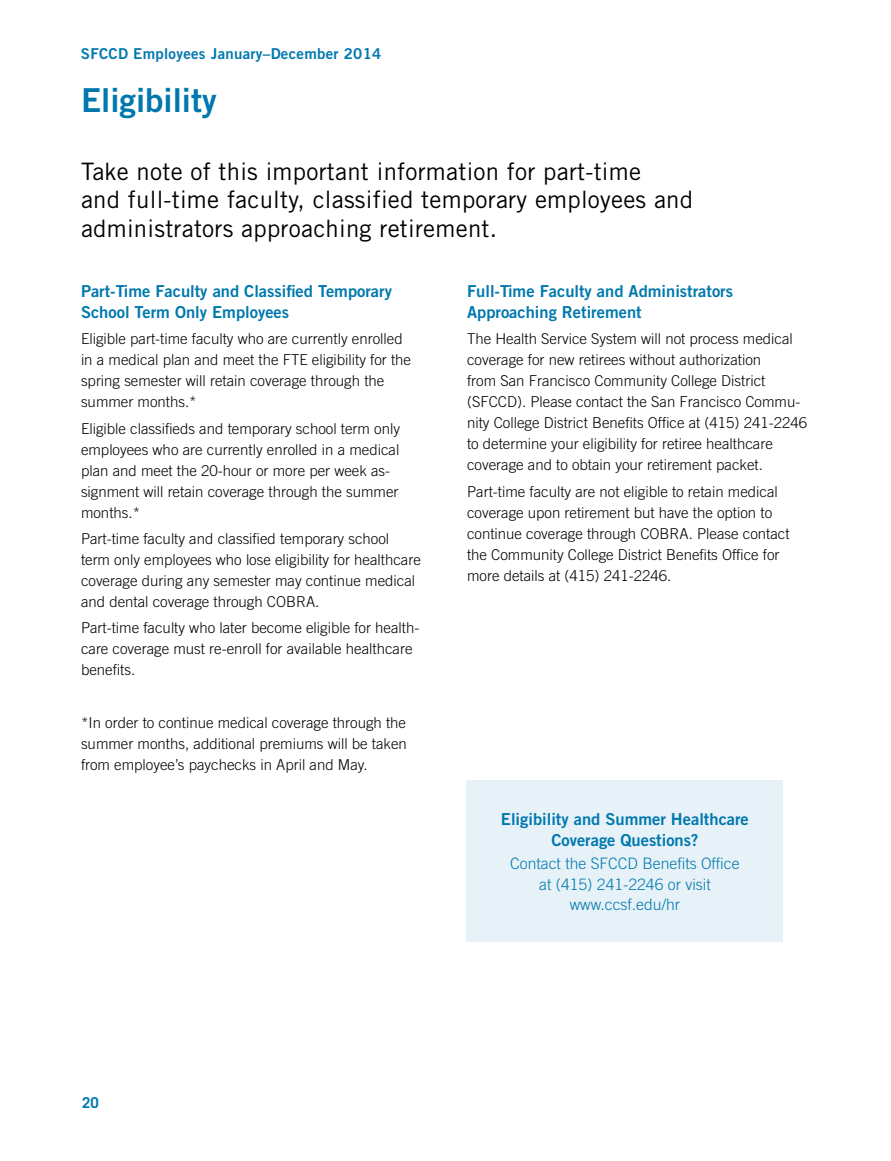
<style>
.page{position:relative;width:891px;height:1161px;background:#fff}
.page>*{position:absolute;margin:0;border:0;box-sizing:border-box;transform-origin:0 0}
.t1{font:33px "Trade Gothic Bold Two";color:#0078ae}
.t2{font:24px/28.8px "Trade Gothic";letter-spacing:.01em;color:#000}
.t3{font:16.5px/21px "Trade Gothic Bold Two";color:#0078ae}
.t4{font:300 15.75px/21px "Trade Gothic";color:#0078ae;text-align:center}
.t5{font:300 15px/21px "Trade Gothic";color:#000}
.t6{font:15px "Trade Gothic Bold Two";letter-spacing:.02em;color:#0078ae}
.t7{font:700 15px "Trade Gothic";color:#0078ae}
</style>
<div class="page">
<div style="left:467px;top:780px;width:316px;height:162px;background:#e6f2f7"></div>
<p class="t6" style="left:81px;top:45px;width:302px">SFCCD Employees January–December 2014</p>
<h1 class="t1" style="left:81px;top:80px;width:137px">Eligibility</h1>
<h2 class="t2" style="left:81px;top:156px;width:614px">Take note of this important information for part-time<br>and full-time faculty, classified temporary employees and administrators approaching retirement.</h2>
<p class="t3" style="left:81px;top:280px;width:313px">Part-Time Faculty and Classified Temporary<br>School Term Only Employees</p>
<p class="t5" style="left:81px;top:328px;width:332px">Eligible part-time faculty who are currently enrolled in a medical plan and meet the FTE eligibility for the spring semester will retain coverage through the summer months.*</p>
<p class="t5" style="left:81px;top:418px;width:321px">Eligible classifieds and temporary school term only employees who are currently enrolled in a medical plan and meet the 20-hour or more per week as&shy;signment will retain coverage through the summer months.*</p>
<p class="t5" style="left:81px;top:528px;width:341px">Part-time faculty and classified temporary school term only employees who lose eligibility for healthcare coverage during any semester may continue medical and dental coverage through COBRA.</p>
<p class="t5" style="left:81px;top:617px;width:340px">Part-time faculty who later become eligible for health&shy;care coverage must re-enroll for available healthcare benefits.</p>
<p class="t5" style="left:81px;top:712px;width:327px;text-align:justify">*In order to continue medical coverage through the summer months, additional premiums will be taken from employee’s paychecks in April and May.</p>
<p class="t3" style="left:467px;top:280px;width:267px">Full-Time Faculty and Administrators<br>Approaching Retirement</p>
<p class="t5" style="left:467px;top:328px;width:342px">The Health Service System will not process medical coverage for new retirees without authorization<br>from San Francisco Community College District (SFCCD). Please contact the San Francisco Commu&shy;nity College District Benefits Office at (415) 241-2246 to determine your eligibility for retiree healthcare coverage and to obtain your retirement packet.</p>
<p class="t5" style="left:467px;top:481px;width:324px">Part-time faculty are not eligible to retain medical coverage upon retirement but have the option to continue coverage through COBRA. Please contact the Community College District Benefits Office for more details at (415) 241-2246.</p>
<p class="t3" style="left:501px;top:808px;width:249px;text-align:center">Eligibility and Summer Healthcare<br>Coverage Questions?</p>
<p class="t4" style="left:510px;top:853px;width:231px">Contact the SFCCD Benefits Office at (415) 241-2246 or visit</p>
<p class="t4" style="left:570px;top:893px;width:112px">www.ccsf.edu/hr</p>
<p class="t7" style="left:82px;top:1093px;width:18px">20</p>
</div>
